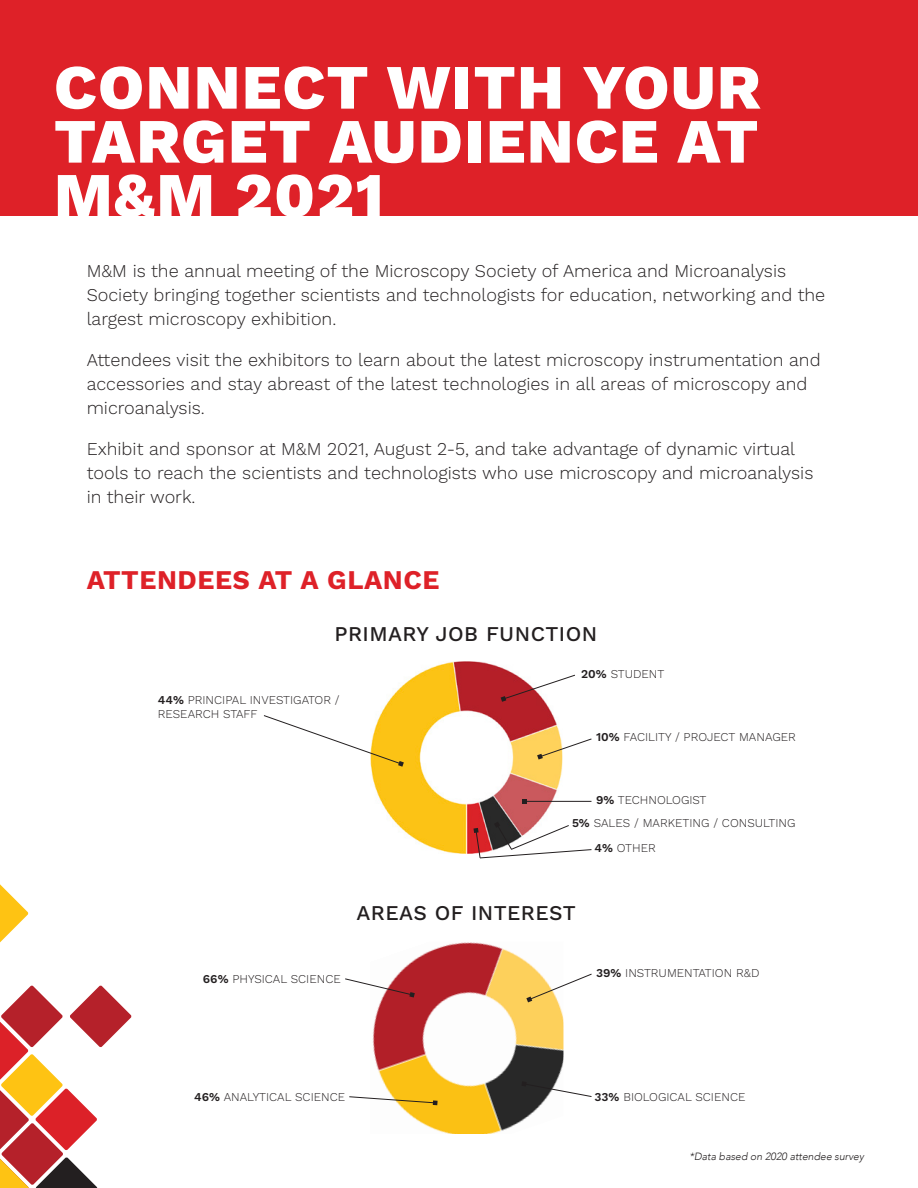
<style>
.page{position:relative;width:918px;height:1188px;background:#fff}
.page>*{position:absolute;margin:0;border:0;box-sizing:border-box;transform-origin:0 0}
.Copy{font:800 63px/54px "Work Sans";letter-spacing:.02em;color:#fff;text-align:justify}
.Copy-2{font:700 27px "Work Sans";letter-spacing:.02em;color:#de2128}
.Copy-3{font:500 21px "Work Sans";letter-spacing:.02em;color:#231f20}
.Copy-4{font:300 18px/24px "Work Sans";color:#231f20}
.Copy-5{font:300 12px/13.5px "Work Sans";color:#231f20}
.Copy-6{font:italic 300 10.5px "Avenir";color:#231f20}
.s1{font-weight:600}
</style>
<div class="page">
<img style="left:371px;top:661px;width:192px;height:193px">
<svg style="left:263px;top:715px;width:141px;height:52px"></svg>
<svg style="left:501px;top:675px;width:74px;height:27px"></svg>
<svg style="left:537px;top:738px;width:55px;height:22px"></svg>
<hr style="left:524px;top:801px;width:67px;height:1px;background:#231f20">
<svg style="left:522px;top:799px;width:4px;height:5px"></svg>
<svg style="left:473px;top:822px;width:119px;height:36px"></svg>
<img style="left:372px;top:942px;width:191px;height:192px">
<svg style="left:345px;top:978px;width:70px;height:20px"></svg>
<svg style="left:349px;top:1096px;width:89px;height:9px"></svg>
<svg style="left:521px;top:1081px;width:71px;height:16px"></svg>
<svg style="left:526px;top:974px;width:66px;height:28px"></svg>
<div style="left:0;top:0;width:918px;height:216px;background:#de2128"></div>
<svg style="left:0;top:985px;width:132px;height:203px"></svg>
<svg style="left:0;top:884px;width:28px;height:59px"></svg>
<p class="Copy" style="left:54px;top:64px;width:708px">CONNECT WITH YOUR TARGET AUDIENCE AT M&amp;M 2021</p>
<p class="Copy-4" style="left:87px;top:260px;width:740px">M&amp;M is the annual meeting of the Microscopy Society of America and Microanalysis<br>Society bringing together scientists and technologists for education, networking and the largest microscopy exhibition.</p>
<p class="Copy-4" style="left:87px;top:349px;width:735px">Attendees visit the exhibitors to learn about the latest microscopy instrumentation and accessories and stay abreast of the latest technologies in all areas of microscopy and microanalysis.</p>
<p class="Copy-4" style="left:87px;top:437px;width:728px">Exhibit and sponsor at M&amp;M 2021, August 2-5, and take advantage of dynamic virtual tools to reach the scientists and technologists who use microscopy and microanalysis in their work.</p>
<p class="Copy-2" style="left:87px;top:564px;width:354px">ATTENDEES AT A GLANCE</p>
<p class="Copy-3" style="left:334px;top:621px;width:264px">PRIMARY JOB FUNCTION</p>
<p class="Copy-5" style="left:158px;top:694px;width:183px"><span class="s1">44%</span> PRINCIPAL INVESTIGATOR /<br>RESEARCH STAFF</p>
<p class="Copy-5" style="left:581px;top:668px;width:85px"><span class="s1">20%</span> STUDENT</p>
<p class="Copy-5" style="left:596px;top:731px;width:201px"><span class="s1">10%</span> FACILITY / PROJECT MANAGER</p>
<p class="Copy-5" style="left:596px;top:794px;width:112px"><span class="s1">9%</span> TECHNOLOGIST</p>
<p class="Copy-5" style="left:572px;top:817px;width:225px"><span class="s1">5%</span> SALES / MARKETING / CONSULTING</p>
<p class="Copy-5" style="left:595px;top:842px;width:63px"><span class="s1">4%</span> OTHER</p>
<p class="Copy-3" style="left:356px;top:901px;width:221px">AREAS OF INTEREST</p>
<p class="Copy-5" style="left:203px;top:973px;width:139px"><span class="s1">66%</span> PHYSICAL SCIENCE</p>
<p class="Copy-5" style="left:596px;top:967px;width:165px"><span class="s1">39%</span> INSTRUMENTATION R&amp;D</p>
<p class="Copy-5" style="left:194px;top:1091px;width:152px"><span class="s1">46%</span> ANALYTICAL SCIENCE</p>
<p class="Copy-5" style="left:595px;top:1091px;width:152px"><span class="s1">33%</span> BIOLOGICAL SCIENCE</p>
<p class="Copy-6" style="left:689px;top:1150px;width:176px">*Data based on 2020 attendee survey</p>
</div>
